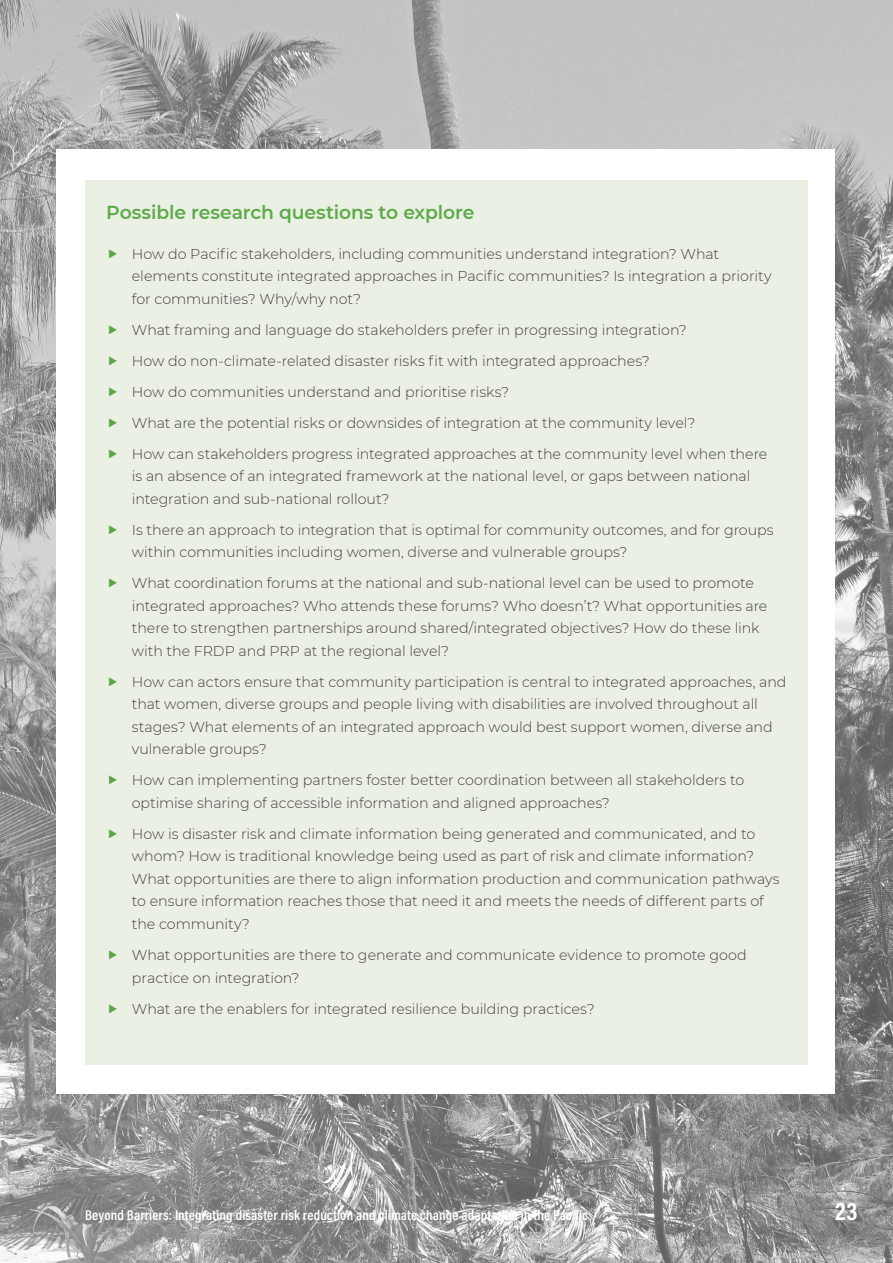
<style>
.page{position:relative;width:893px;height:1263px;background:#fff}
.page>*{position:absolute;margin:0;border:0;box-sizing:border-box;transform-origin:0 0}
.t1{font:700 25.5px "Acumin Pro Cond";color:#fff}
.t2{font:600 18.75px "Montserrat";letter-spacing:-.005em;color:#5eaa4a}
.t3{font:300 14.25px/22.5px "Montserrat";letter-spacing:-.005em;color:#414042}
.t4{font:600 14.25px "Acumin Pro Cond";letter-spacing:.01em;color:#fff}
</style>
<div class="page">
<img style="left:0;top:0;width:893px;height:1263px">
<div style="left:56px;top:149px;width:778px;height:944px;background:#fff"></div>
<div style="left:85px;top:180px;width:723px;height:884px;background:#ebf0e5"></div>
<h2 class="t2" style="left:106px;top:199px;width:370px">Possible research questions to explore</h2>
<p class="t3" style="left:132px;top:242px;width:641px">How do Pacific stakeholders, including communities understand integration? What elements constitute integrated approaches in Pacific communities? Is integration a priority for communities? Why/why not?</p>
<p class="t3" style="left:132px;top:314px;width:637px;line-height:31px">What framing and language do stakeholders prefer in progressing integration?<br>How do non-climate-related disaster risks fit with integrated approaches?<br>How do communities understand and prioritise risks?<br>What are the potential risks or downsides of integration at the community level?<br>How can stakeholders progress integrated approaches at the community level when there</p>
<p class="t3" style="left:132px;top:465px;width:620px">is an absence of an integrated framework at the national level, or gaps between national integration and sub-national rollout?</p>
<p class="t3" style="left:132px;top:518px;width:643px">Is there an approach to integration that is optimal for community outcomes, and for groups within communities including women, diverse and vulnerable groups?</p>
<p class="t3" style="left:132px;top:572px;width:637px">What coordination forums at the national and sub-national level can be used to promote integrated approaches? Who attends these forums? Who doesn’t? What opportunities are there to strengthen partnerships around shared/integrated objectives? How do these link with the FRDP and PRP at the regional level?</p>
<p class="t3" style="left:132px;top:670px;width:656px">How can actors ensure that community participation is central to integrated approaches, and that women, diverse groups and people living with disabilities are involved throughout all stages? What elements of an integrated approach would best support women, diverse and vulnerable groups?</p>
<p class="t3" style="left:132px;top:769px;width:614px">How can implementing partners foster better coordination between all stakeholders to optimise sharing of accessible information and aligned approaches?</p>
<p class="t3" style="left:132px;top:822px;width:649px">How is disaster risk and climate information being generated and communicated, and to whom? How is traditional knowledge being used as part of risk and climate information?<br>What opportunities are there to align information production and communication pathways to ensure information reaches those that need it and meets the needs of different parts of the community?</p>
<p class="t3" style="left:132px;top:943px;width:616px">What opportunities are there to generate and communicate evidence to promote good practice on integration?</p>
<p class="t3" style="left:132px;top:997px;width:464px">What are the enablers for integrated resilience building practices?</p>
<p class="t4" style="left:85px;top:1205px;width:505px">Beyond Barriers: Integrating disaster risk reduction and climate change adaptation in the Pacific</p>
<h1 class="t1" style="left:835px;top:1194px;width:24px">23</h1>
</div>
